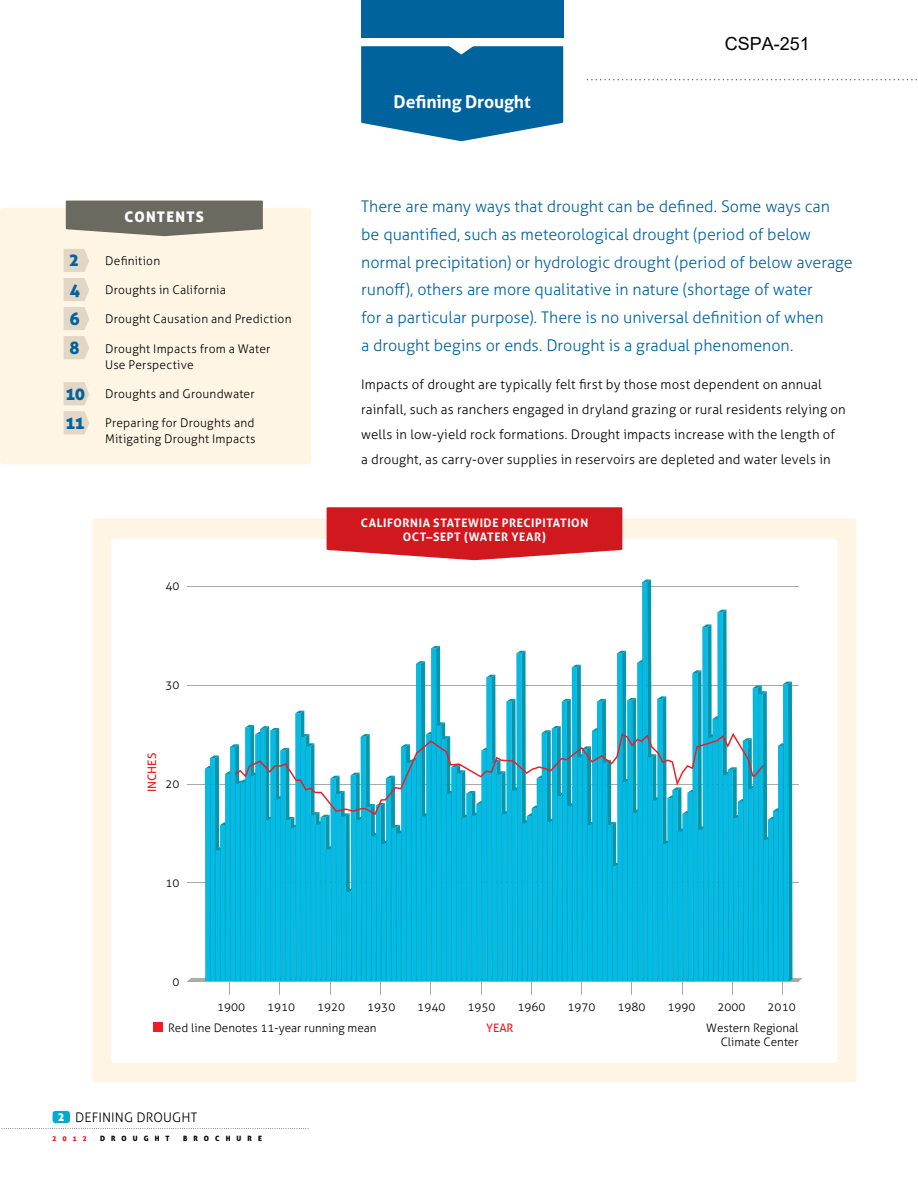
<style>
.page{position:relative;width:918px;height:1188px;background:#fff}
.page>*{position:absolute;margin:0;border:0;box-sizing:border-box;transform-origin:0 0}
.t1{font:18px "Arial";color:#000}
.t2{font:700 17.55px "Aller";letter-spacing:-.01em;color:#fff}
.t3{font:17.4px "Aller Display";color:#00639e}
.t4{font:300 16.05px/27.8px "Aller";letter-spacing:-.005em;color:#00639e}
.t5{font:14.7px "Aller Display";letter-spacing:.085em;color:#fff}
.t6{font:300 13.2px/24.9px "Aller";letter-spacing:.01em;color:#000}
.t7{font:300 12px/16px "Aller";letter-spacing:.015em;color:#000}
.t8{font:300 11.7px/14.1px "Aller";color:#010101;text-align:right}
.t9{font:700 11.7px/14.1px "Aller";letter-spacing:.05em;color:#fff;text-align:center}
.t10{font:11.7px "Aller";color:#ed1d24}
.t11{font:11.7px "Aller Display";color:#fff}
.t12{font:7.35px "Aller Display";letter-spacing:.83em;color:#000}
.t13{font:7.35px "Aller Display";color:#ed1d24}
</style>
<div class="page">
<div style="left:92px;top:519px;width:765px;height:563px;background:#fff5e4;border-radius:3px"></div>
<div style="left:0;top:208px;width:311px;height:256px;background:#fff5e4;border-radius:3px"></div>
<div style="left:111px;top:539px;width:726px;height:524px;background:#fff;border-radius:4px"></div>
<svg style="left:187px;top:580px;width:616px;height:415px"></svg>
<div style="left:153px;top:1022px;width:10px;height:10px;background:#ed1d24"></div>
<svg style="left:587px;top:79px;width:330px;height:1px"></svg>
<div style="left:327px;top:507px;width:295px;height:43px;background:#d2181f"></div>
<div style="left:66px;top:201px;width:197px;height:28px;background:#6b6a61"></div>
<svg style="left:64px;top:307px;width:25px;height:23px"></svg>
<svg style="left:64px;top:278px;width:25px;height:23px"></svg>
<svg style="left:64px;top:249px;width:25px;height:23px"></svg>
<svg style="left:64px;top:411px;width:25px;height:23px"></svg>
<svg style="left:64px;top:336px;width:25px;height:23px"></svg>
<svg style="left:64px;top:382px;width:25px;height:23px"></svg>
<div style="left:361px;top:0;width:202px;height:38px;background:#00639e"></div>
<svg style="left:361px;top:46px;width:202px;height:95px;background:#1a73a8"></svg>
<div style="left:53px;top:1111px;width:17px;height:12px;background:#00aad0;border-radius:3px"></div>
<svg style="left:1px;top:1128px;width:308px;height:1px"></svg>
<p class="t5" style="left:125px;top:207px;width:81px">CONTENTS</p>
<p class="t3" style="left:70px;top:249px;width:11px">2</p>
<p class="t7" style="left:105px;top:252px;width:57px">Definition</p>
<p class="t3" style="left:70px;top:278px;width:12px">4</p>
<p class="t7" style="left:105px;top:282px;width:122px">Droughts in California</p>
<p class="t3" style="left:70px;top:308px;width:12px">6</p>
<p class="t7" style="left:105px;top:311px;width:188px">Drought Causation and Prediction</p>
<p class="t3" style="left:70px;top:337px;width:12px">8</p>
<p class="t7" style="left:105px;top:340px;width:167px">Drought Impacts from a Water<br>Use Perspective</p>
<p class="t3" style="left:66px;top:382px;width:21px">10</p>
<p class="t7" style="left:105px;top:386px;width:151px">Droughts and groundwater</p>
<p class="t3" style="left:66px;top:412px;width:20px">11</p>
<p class="t7" style="left:105px;top:415px;width:152px">Preparing for Droughts and<br>Mitigating Drought Impacts</p>
<p class="t8" style="left:165px;top:579px;width:16px">40</p>
<p class="t8" style="left:165px;top:678px;width:16px">30</p>
<p class="t10" style="left:145px;top:792px;width:41px;rotate:-90deg">INCHES</p>
<p class="t8" style="left:165px;top:777px;width:16px">20</p>
<p class="t8" style="left:165px;top:876px;width:16px">10</p>
<p class="t8" style="left:173px;top:975px;width:9px">0</p>
<p class="t2" style="left:394px;top:91px;width:139px">Defining Drought</p>
<p class="t1" style="left:725px;top:31px;width:87px">CSPA-251</p>
<p class="t4" style="left:361px;top:192px;width:493px">There are many ways that drought can be defined. Some ways can<br>be quantified, such as meteorological drought (period of below normal precipitation) or hydrologic drought (period of below average runoff), others are more qualitative in nature (shortage of water<br>for a particular purpose). There is no universal definition of when<br>a drought begins or ends. Drought is a gradual phenomenon.</p>
<p class="t6" style="left:361px;top:372px;width:486px">Impacts of drought are typically felt first by those most dependent on annual rainfall, such as ranchers engaged in dryland grazing or rural residents relying on wells in low-yield rock formations. Drought impacts increase with the length of<br>a drought, as carry-over supplies in reservoirs are depleted and water levels in</p>
<p class="t9" style="left:361px;top:516px;width:229px">CALIFORNIA STATEWIDE PRECIPITATION<br>OCT–SEPT (WATER YEAR)</p>
<p class="t8" style="left:217px;top:1000px;width:30px">1900</p>
<p class="t8" style="left:267px;top:1000px;width:30px">1910</p>
<p class="t8" style="left:317px;top:1000px;width:30px">1920</p>
<p class="t8" style="left:367px;top:1000px;width:30px">1930</p>
<p class="t8" style="left:417px;top:1000px;width:30px">1940</p>
<p class="t8" style="left:467px;top:1000px;width:30px">1950</p>
<p class="t8" style="left:517px;top:1000px;width:30px">1960</p>
<p class="t8" style="left:567px;top:1000px;width:30px">1970</p>
<p class="t10" style="left:486px;top:1021px;width:29px">YEAR</p>
<p class="t8" style="left:617px;top:1000px;width:30px">1980</p>
<p class="t8" style="left:668px;top:1000px;width:30px">1990</p>
<p class="t8" style="left:718px;top:1000px;width:30px">2000</p>
<p class="t8" style="left:768px;top:1000px;width:30px">2010</p>
<p class="t8" style="left:168px;top:1020px;width:210px">red line Denotes 11-year running mean</p>
<p class="t8" style="left:706px;top:1020px;width:94px">Western regional<br>Climate Center</p>
<p class="t6" style="left:75px;top:1105px;width:124px">Defining Drought</p>
<p class="t13" style="left:53px;top:1134px;width:36px">2012</p>
<p class="t12" style="left:100px;top:1134px;width:71px">DROUGHT</p>
<p class="t12" style="left:183px;top:1134px;width:80px">BROCHURE</p>
<p class="t11" style="left:58px;top:1109px;width:8px">2</p>
</div>
